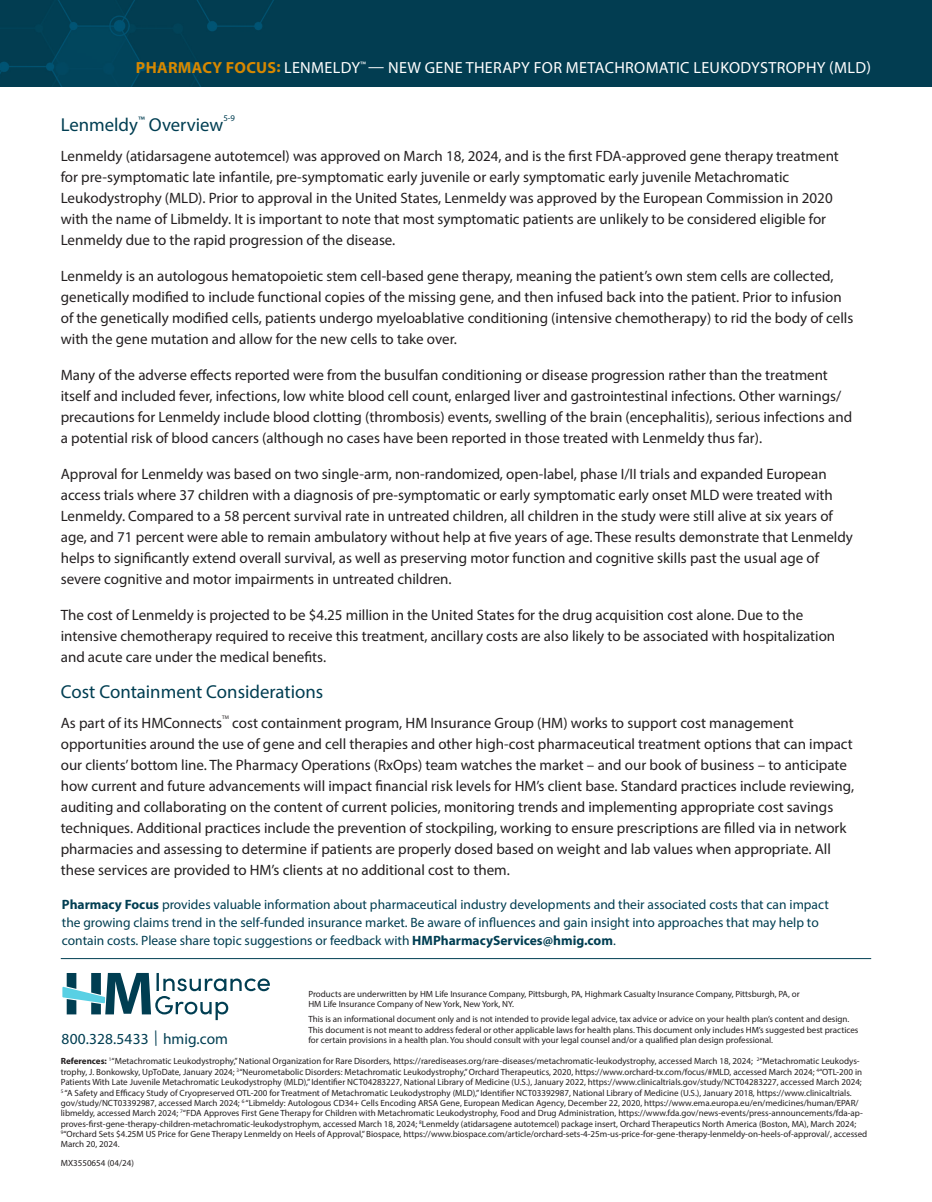
<style>
.page{position:relative;width:932px;height:1202px;background:#fff}
.page>*{position:absolute;margin:0;border:0;box-sizing:border-box;transform-origin:0 0}
.Body_Text{font:18.75px "Myriad Pro";color:#003e52}
.Sheet_Title_Front{font:16.2px "Myriad Pro";letter-spacing:.02em;color:#fff}
.Offices_Phone_Numbers{font:15.3px "Myriad Pro";letter-spacing:.01em;color:#003e52}
.Body_Text-2{font:15px/21px "Myriad Pro";color:#231f20}
.Body_Text-3{font:13.5px/18px "Myriad Pro";color:#003e52}
.Legal{font:9px/10.4px "Myriad Pro";color:#231f20}
.Body_Text-4{font:8.7px "Myriad Pro";color:#003e52}
.Body_Text-5{font:5.25px "Myriad Pro";color:#231f20}
.s1{font-weight:700;color:#d78800}
.s2{font-weight:700}
.s3{font-stretch:condensed}
</style>
<div class="page">
<div style="left:0;top:0;width:932px;height:87px;background:#023d51"></div>
<hr style="left:61px;top:958px;width:810px;height:1px;background:#003e52">
<svg style="left:62px;top:973px;width:208px;height:47px"></svg>
<p class="Sheet_Title_Front" style="left:136px;top:58px;width:736px"><span class="s1">PHARMACY FOCUS:</span> LENMELDY<sup>™</sup> — NEW GENE THERAPY FOR METACHROMATIC LEUKODYSTROPHY (MLD)</p>
<p class="Body_Text" style="left:61px;top:113px;width:164px">Lenmeldy<sup>™</sup> Overview</p>
<p class="Body_Text-4" style="left:223px;top:113px;width:13px">5-9</p>
<p class="Body_Text-2" style="left:61px;top:145px;width:779px">Lenmeldy (atidarsagene autotemcel) was approved on March 18, 2024, and is the first FDA-approved gene therapy treatment for pre-symptomatic late infantile, pre-symptomatic early juvenile or early symptomatic early juvenile Metachromatic Leukodystrophy (MLD). Prior to approval in the United States, Lenmeldy was approved by the European Commission in 2020 with the name of Libmeldy. It is important to note that most symptomatic patients are unlikely to be considered eligible for Lenmeldy due to the rapid progression of the disease.</p>
<p class="Body_Text-2" style="left:61px;top:265px;width:794px">Lenmeldy is an autologous hematopoietic stem cell-based gene therapy, meaning the patient’s own stem cells are collected, genetically modified to include functional copies of the missing gene, and then infused back into the patient. Prior to infusion of the genetically modified cells, patients undergo myeloablative conditioning (intensive chemotherapy) to rid the body of cells with the gene mutation and allow for the new cells to take over.</p>
<p class="Body_Text-2" style="left:61px;top:364px;width:792px">Many of the adverse effects reported were from the busulfan conditioning or disease progression rather than the treatment itself and included fever, infections, low white blood cell count, enlarged liver and gastrointestinal infections. Other warnings/ precautions for Lenmeldy include blood clotting (thrombosis) events, swelling of the brain (encephalitis), serious infections and a potential risk of blood cancers (although no cases have been reported in those treated with Lenmeldy thus far).</p>
<p class="Body_Text-2" style="left:61px;top:463px;width:793px">Approval for Lenmeldy was based on two single-arm, non-randomized, open-label, phase I/II trials and expanded European access trials where 37 children with a diagnosis of pre-symptomatic or early symptomatic early onset MLD were treated with Lenmeldy. Compared to a 58 percent survival rate in untreated children, all children in the study were still alive at six years of age, and 71 percent were able to remain ambulatory without help at five years of age. These results demonstrate that Lenmeldy helps to significantly extend overall survival, as well as preserving motor function and cognitive skills past the usual age of severe cognitive and motor impairments in untreated children.</p>
<p class="Body_Text-2" style="left:61px;top:604px;width:776px">The cost of Lenmeldy is projected to be $4.25 million in the United States for the drug acquisition cost alone. Due to the intensive chemotherapy required to receive this treatment, ancillary costs are also likely to be associated with hospitalization and acute care under the medical benefits.</p>
<p class="Body_Text" style="left:61px;top:680px;width:264px">Cost Containment Considerations</p>
<p class="Body_Text-2" style="left:61px;top:712px;width:163px">As part of its HMConnects</p>
<p class="Body_Text-5" style="left:222px;top:714px;width:8px">TM</p>
<p class="Body_Text-2" style="left:61px;top:712px;width:795px;text-indent:171px">cost containment program, HM Insurance Group (HM) works to support cost management opportunities around the use of gene and cell therapies and other high-cost pharmaceutical treatment options that can impact our clients’ bottom line. The Pharmacy Operations (RxOps) team watches the market – and our book of business – to anticipate how current and future advancements will impact financial risk levels for HM’s client base. Standard practices include reviewing, auditing and collaborating on the content of current policies, monitoring trends and implementing appropriate cost savings techniques. Additional practices include the prevention of stockpiling, working to ensure prescriptions are filled via in network pharmacies and assessing to determine if patients are properly dosed based on weight and lab values when appropriate. All these services are provided to HM’s clients at no additional cost to them.</p>
<p class="Body_Text-3" style="left:62px;top:894px;width:768px"><span class="s2">Pharmacy Focus</span> provides valuable information about pharmaceutical industry developments and their associated costs that can impact the growing claims trend in the self-funded insurance market. Be aware of influences and gain insight into approaches that may help to contain costs. Please share topic suggestions or feedback with <span class="s2">HMPharmacyServices@hmig.com</span>.</p>
<p class="Legal" style="left:308px;top:988px;width:493px">Products are underwritten by HM Life Insurance Company, Pittsburgh, PA, Highmark Casualty Insurance Company, Pittsburgh, PA, or<br>HM Life Insurance Company of New York, New York, NY.</p>
<p class="Legal" style="left:308px;top:1014px;width:551px">This is an informational document only and is not intended to provide legal advice, tax advice or advice on your health plan’s content and design.<br>This document is not meant to address federal or other applicable laws for health plans. This document only includes HM’s suggested best practices</p>
<p class="Offices_Phone_Numbers" style="left:62px;top:1029px;width:168px">800.328.5433 <span class="s3">|</span> hmig.com</p>
<p class="Legal" style="left:308px;top:1035px;width:466px">for certain provisions in a health plan. You should consult with your legal counsel and/or a qualified plan design professional.</p>
<p class="Legal" style="left:61px;top:1056px;width:808px"><span class="s2">References:</span> <sup>1</sup>“Metachromatic Leukodystrophy,” National Organization for Rare Disorders, https://rarediseases.org/rare-diseases/metachromatic-leukodystrophy, accessed March 18, 2024; <sup>2</sup>“Metachromatic Leukodys&shy;trophy, J. Bonkowsky, UpToDate, January 2024; <sup>3</sup>“Neurometabolic Disorders: Metachromatic Leukodystrophy,” Orchard Therapeutics, 2020, https://www.orchard-tx.com/focus/#MLD, accessed March 2024; <sup>4</sup>“OTL-200 in Patients With Late Juvenile Metachromatic Leukodystrophy (MLD),” Identifier NCT04283227, National Library of Medicine (U.S.), January 2022, https://www.clinicaltrials.gov/study/NCT04283227, accessed March 2024;<br><sup>5</sup> “A Safety and Efficacy Study of Cryopreserved OTL-200 for Treatment of Metachromatic Leukodystrophy (MLD),” Identifier NCT03392987, National Library of Medicine (U.S.), January 2018, https://www.clinicaltrials. gov/study/NCT03392987, accessed March 2024; <sup>6</sup> “Libmeldy: Autologous CD34+ Cells Encoding ARSA Gene, European Medican Agency, December 22, 2020, https://www.ema.europa.eu/en/medicines/human/EPAR/ libmeldy, accessed March 2024; <sup>7</sup>“FDA Approves First Gene Therapy for Children with Metachromatic Leukodystrophy, Food and Drug Administration, https://www.fda.gov/news-events/press-announcements/fda-ap&shy;proves-first-gene-therapy-children-metachromatic-leukodystrophym, accessed March 18, 2024; <sup>8</sup>Lenmeldy (atidarsagene autotemcel) package insert, Orchard Therapeutics North America (Boston, MA), March 2024; <sup>9</sup>“Orchard Sets $4.25M US Price for Gene Therapy Lenmeldy on Heels of Approval,” Biospace, https://www.biospace.com/article/orchard-sets-4-25m-us-price-for-gene-therapy-lenmeldy-on-heels-of-approval/, accessed March 20, 2024.</p>
<p class="Legal" style="left:61px;top:1157px;width:75px">MX3550654 (04/24)</p>
</div>
